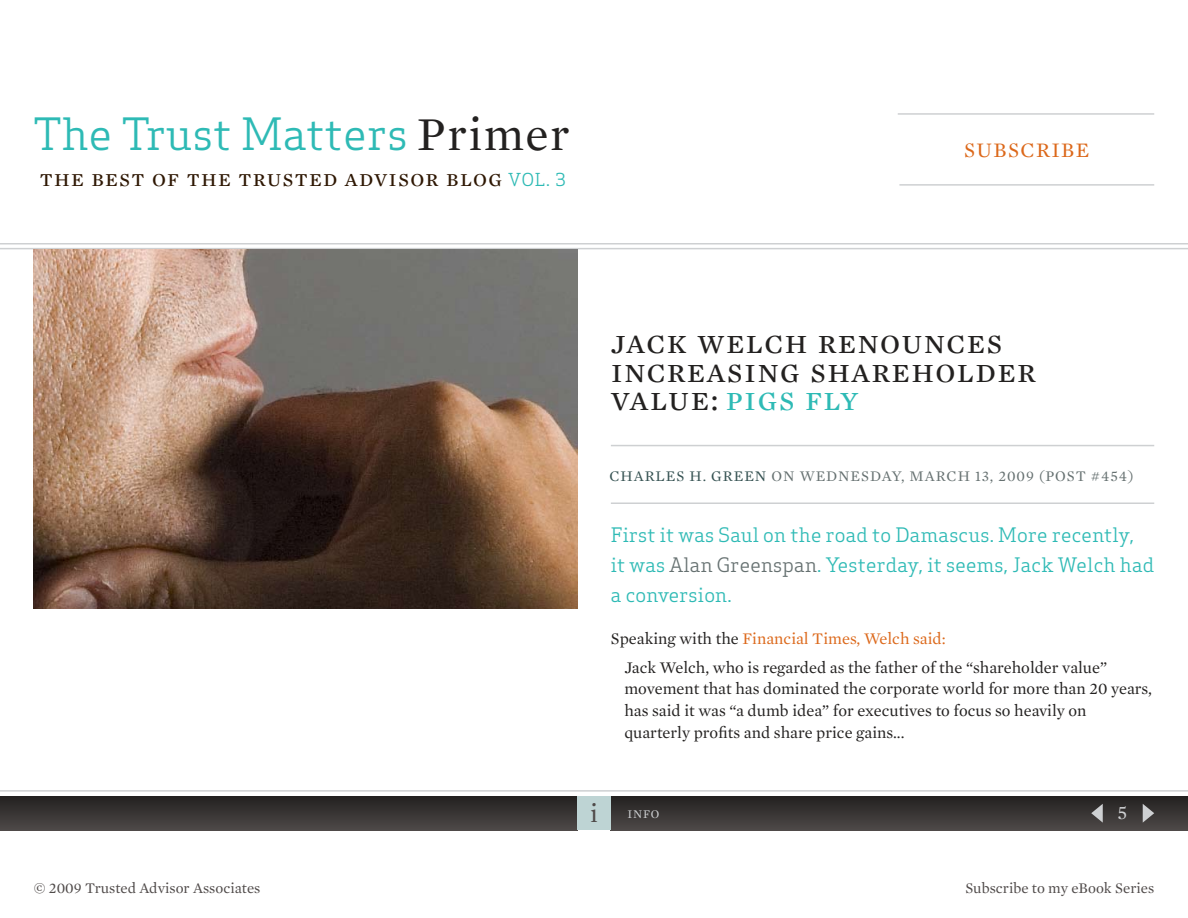
<style>
.page{position:relative;width:1188px;height:918px;background:#fff}
.page>*{position:absolute;margin:0;border:0;box-sizing:border-box;transform-origin:0 0}
.t1{font:43.5px "Apex Serif";letter-spacing:.01em;color:#2ebab5}
.t2{font:34.5px/28.5px "Mercury Text G1 Roman SC";letter-spacing:.04em;color:#232120}
.t3{font:27px "Mercury Text G1";color:#4f4a49}
.t4{font:24px "Mercury Text G1 Roman SC";letter-spacing:.05em;color:#2e1703}
.t5{font:21px "Mercury Text G1";color:#dc681a}
.t6{font:19.5px/30px "Apex Serif";letter-spacing:.01em;color:#2ebab5}
.t7{font:19.5px "Mercury Text G1";color:#ced0d2}
.t8{font:16.5px/21.8px "Mercury Text G1";color:#232120}
.t9{font:15px "Mercury Text G1";color:#4f4a49}
.t10{font:15px "Mercury Text G1";letter-spacing:.06em;color:#667171}
.t11{font:12px "Mercury Text G1";color:#ced0d2}
.s1{font-family:"Mercury Text G1";font-size:48px;color:#232120}
.s2{font-family:"Apex Serif";font-size:17.4px;color:#2ebab5}
.s3{color:#2ebab5}
.s4{color:#345151}
.s5{color:#667171}
.s6{color:#dc681a}
</style>
<div class="page">
<div style="left:0;top:796px;width:577px;height:34px;background:linear-gradient(to bottom,#232020,#4c4746)"></div>
<div style="left:611px;top:796px;width:577px;height:34px;background:linear-gradient(to bottom,#232020,#4c4746)"></div>
<hr style="left:0;top:243px;width:1188px;height:1px;background:#ced0d2">
<hr style="left:0;top:248px;width:1188px;height:1px;background:#ced0d2">
<hr style="left:0;top:790px;width:1188px;height:2px;background:#ced0d2">
<div style="left:577px;top:796px;width:34px;height:34px;background:#bed4d4"></div>
<hr style="left:611px;top:502px;width:543px;height:2px;background:#ced0d2">
<hr style="left:611px;top:445px;width:543px;height:1px;background:#ced0d2">
<hr style="left:898px;top:113px;width:256px;height:2px;background:#ced0d2">
<svg style="left:1143px;top:804px;width:11px;height:19px"></svg>
<svg style="left:1091px;top:804px;width:12px;height:19px"></svg>
<hr style="left:899px;top:184px;width:255px;height:2px;background:#ced0d2">
<img style="left:34px;top:249px;width:543px;height:360px">
<h1 class="t1" style="left:34px;top:107px;width:538px">The Trust Matters <span class="s1">Primer</span></h1>
<h3 class="t4" style="left:40px;top:164px;width:528px">the best of the trusted advisor blog <span class="s2">VOL. 3</span></h3>
<p class="t5" style="left:964px;top:138px;width:44px">Subsc</p>
<p class="t5" style="left:1036px;top:138px;width:55px">ribe</p>
<h2 class="t2" style="left:611px;top:328px;width:426px">jack welch renounces increasing shareholder value: <span class="s3">pigs fly</span></h2>
<p class="t10" style="left:609px;top:467px;width:447px"><span class="s4">Charles H. Green</span> on Wednesday, March 13, 2009 (post</p>
<p class="t10" style="left:1091px;top:467px;width:44px">#454)</p>
<p class="t6" style="left:611px;top:520px;width:545px">First it was Saul on the road to Damascus. More recently,<br>it was <span class="s5">Alan Greenspan</span>. Yesterday, it seems, Jack Welch had a conversion.</p>
<p class="t8" style="left:624px;top:624px;width:484px;line-height:28.5px;text-indent:-13px">Speaking with the <span class="s6">Financial Times, Welch said:<br></span>Jack Welch, who is regarded as the father of the “shareholder value”</p>
<p class="t8" style="left:624px;top:678px;width:529px">movement that has dominated the corporate world for more than 20 years, has said it was “a dumb idea” for executives to focus so heavily on quarterly profits and share price gains...</p>
<h3 class="t3" style="left:590px;top:797px;width:9px">i</h3>
<p class="t11" style="left:628px;top:807px;width:33px">INFO</p>
<p class="t7" style="left:1117px;top:801px;width:11px">5</p>
<p class="t9" style="left:34px;top:879px;width:228px">© 2009 Trusted Advisor Associates</p>
<p class="t9" style="left:965px;top:879px;width:190px">Subscribe to my eBook Series</p>
</div>
